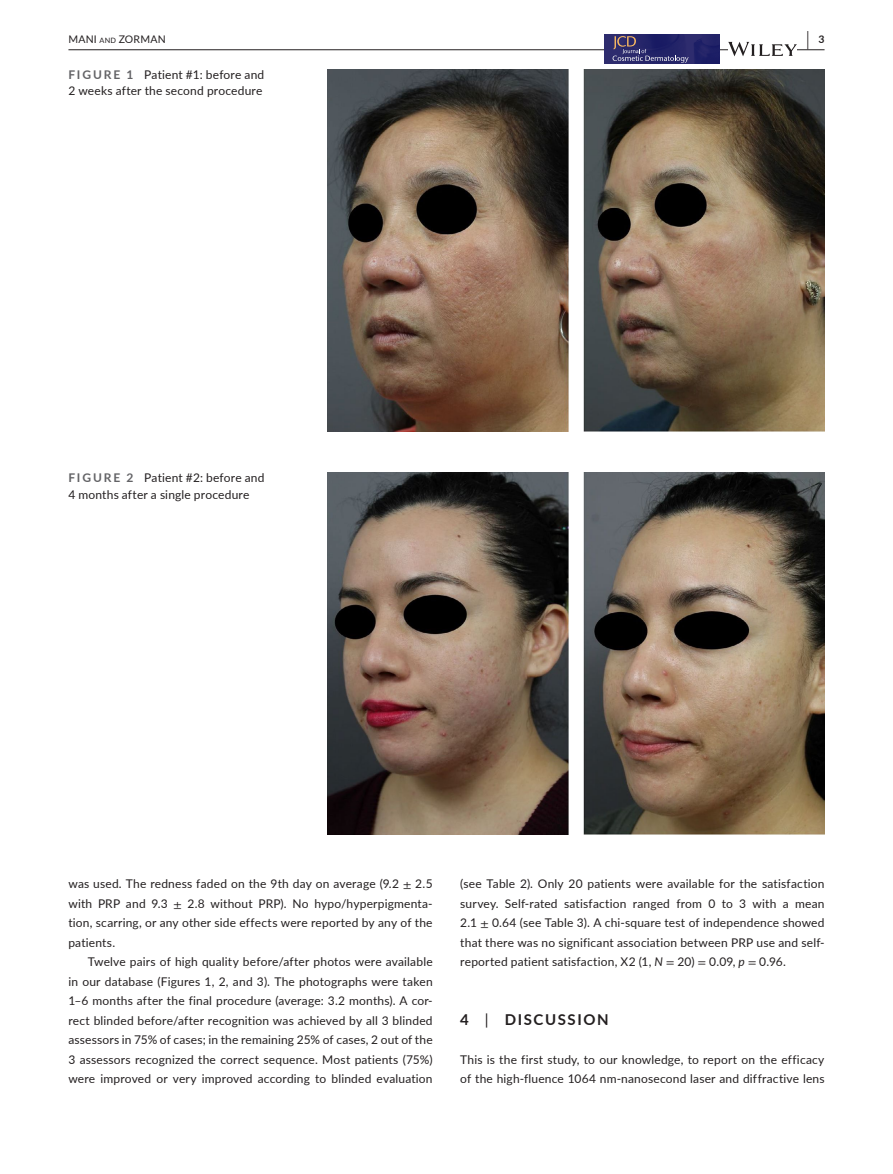
<style>
.page{position:relative;width:893px;height:1174px;background:#fff}
.page>*{position:absolute;margin:0;border:0;box-sizing:border-box;transform-origin:0 0}
.t1{font:700 19.5px "Lato";color:#231f20;scale:.43 1}
.t2{font:700 15px "Lato";letter-spacing:.11em;color:#231f20}
.t3{font:12px/19.5px "Lato";letter-spacing:.015em;color:#231f20;text-align:justify}
.t4{font:10.5px "Lato";letter-spacing:.025em;color:#231f20}
.s1{font-size:7.35px}
.s2{font-weight:700;color:#636366}
.s3{font-family:"STIX"}
.s4{font-style:italic}
.s5{font-weight:400}
</style>
<div class="page">
<hr style="left:68px;top:49px;width:756px;height:1px;background:#231f20">
<img style="left:605px;top:34px;width:115px;height:30px">
<svg style="left:613px;top:36px;width:75px;height:27px;background:#3c3a73"></svg>
<svg style="left:728px;top:42px;width:69px;height:14px"></svg>
<img style="left:327px;top:69px;width:497px;height:362px">
<img style="left:327px;top:473px;width:497px;height:361px">
<p class="t4" style="left:68px;top:31px;width:99px">MANI <span class="s1">an d</span> ZORMAN</p>
<h1 class="t1" style="left:807px;top:25px;width:43px">| <sup>3</sup></h1>
<p class="t3" style="left:68px;top:66px;width:197px;line-height:16.5px"><span class="s2">FIGURE 1</span> Patient #1: before and<br>2 weeks after the second procedure</p>
<p class="t3" style="left:68px;top:469px;width:198px;line-height:16.5px"><span class="s2">FIGURE 2</span> Patient #2: before and<br>4 months after a single procedure</p>
<p class="t3" style="left:68px;top:873px;width:366px">was used. The redness faded on the 9th day on average (9.2 <span class="s3">±</span> 2.5 with PRP and 9.3 <span class="s3">±</span> 2.8 without PRP). No hypo/hyperpigmenta&shy;tion, scarring, or any other side effects were reported by any of the patients.</p>
<p class="t3" style="left:68px;top:951px;width:366px;text-indent:20px">Twelve pairs of high quality before/after photos were available in our database (Figures 1, 2, and 3). The photographs were taken 1–6 months after the final procedure (average: 3.2 months). A cor&shy;rect blinded before/after recognition was achieved by all 3 blinded assessors in 75% of cases; in the remaining 25% of cases, 2 out of the 3 assessors recognized the correct sequence. Most patients (75%) were improved or very improved according to blinded evaluation</p>
<p class="t3" style="left:460px;top:873px;width:366px">(see Table 2). Only 20 patients were available for the satisfaction survey. Self-rated satisfaction ranged from 0 to 3 with a mean 2.1 <span class="s3">±</span> 0.64 (see Table 3). A chi-square test of independence showed that there was no significant association between PRP use and self&shy;reported patient satisfaction, X2 (1, <span class="s4">N</span> <span class="s3">=</span> 20) <span class="s3">=</span> 0.09, <span class="s4">p</span> <span class="s3">=</span> 0.96.</p>
<p class="t2" style="left:460px;top:1008px;width:150px">4 <span class="s5">|</span> DISCUSSION</p>
<p class="t3" style="left:460px;top:1049px;width:366px">This is the first study, to our knowledge, to report on the efficacy of the high-fluence 1064 nm-nanosecond laser and diffractive lens</p>
</div>
